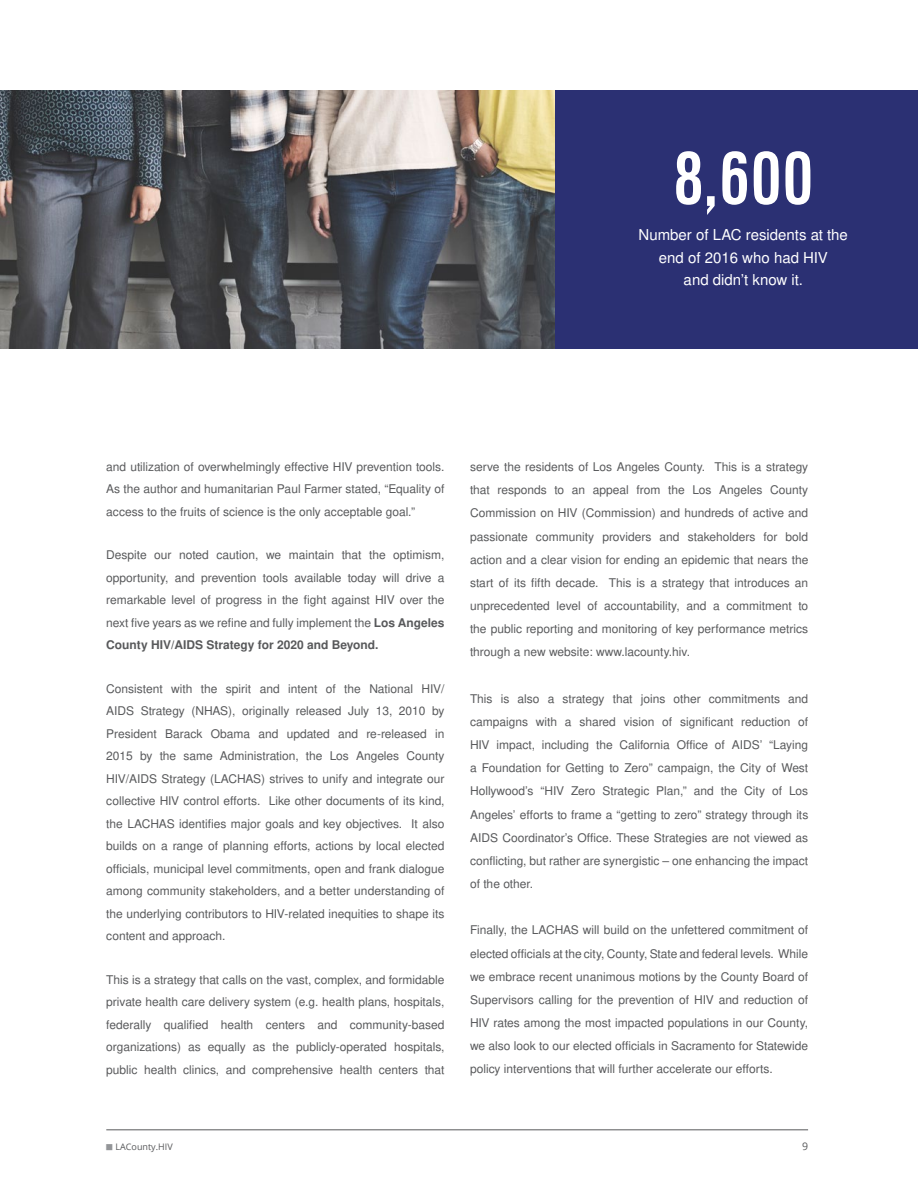
<style>
.page{position:relative;width:918px;height:1188px;background:#fff}
.page>*{position:absolute;margin:0;border:0;box-sizing:border-box;transform-origin:0 0}
.t1{font:700 condensed 78px "Nimbus Sans DOT";color:#fff}
.t2{font:15px/22.5px "Nimbus San L";color:#fff;text-align:center}
.t3{font:12px/23.1px "Nimbus San L";color:#58595b;text-align:justify}
.t4{font:10.5px "Open Sans";color:#58595b}
.t5{font:9px "Open Sans";color:#58595b}
.s1{font-weight:700}
.s2{color:#939598}
</style>
<div class="page">
<img style="left:0;top:90px;width:556px;height:259px">
<div style="left:556px;top:90px;width:362px;height:259px;background:#2b3073"></div>
<hr style="left:106px;top:1129px;width:702px;height:1px;background:#58595b">
<h1 class="t1" style="left:673px;top:136px;width:143px">8,600</h1>
<p class="t2" style="left:639px;top:223px;width:211px">Number of LAC residents at the end of 2016 who had HIV<br>and didn’t know it.</p>
<p class="t3" style="left:106px;top:455px;width:340px;line-height:22.5px">and utilization of overwhelmingly effective HIV prevention tools.<br>As the author and humanitarian Paul Farmer stated, “Equality of access to the fruits of science is the only acceptable goal.”</p>
<p class="t3" style="left:106px;top:544px;width:340px;line-height:22.5px">Despite our noted caution, we maintain that the optimism, opportunity, and prevention tools available today will drive a remarkable level of progress in the fight against HIV over the next five years as we refine and fully implement the <span class="s1">Los Angeles County HIV/AIDS Strategy for 2020 and Beyond.</span></p>
<p class="t3" style="left:106px;top:677px;width:340px;line-height:22.5px">Consistent with the spirit and intent of the National HIV/ AIDS Strategy (NHAS), originally released July 13, 2010 by President Barack Obama and updated and re-released in 2015 by the same Administration, the Los Angeles County HIV/AIDS Strategy (LACHAS) strives to unify and integrate our collective HIV control efforts. Like other documents of its kind, the LACHAS identifies major goals and key objectives. It also builds on a range of planning efforts, actions by local elected officials, municipal level commitments, open and frank dialogue among community stakeholders, and a better understanding of the underlying contributors to HIV-related inequities to shape its content and approach.</p>
<p class="t3" style="left:106px;top:968px;width:340px;line-height:22.5px">This is a strategy that calls on the vast, complex, and formidable private health care delivery system (e.g. health plans, hospitals, federally qualified health centers and community-based organizations) as equally as the publicly-operated hospitals, public health clinics, and comprehensive health centers that</p>
<p class="t3" style="left:470px;top:455px;width:340px">serve the residents of Los Angeles County. This is a strategy that responds to an appeal from the Los Angeles County Commission on HIV (Commission) and hundreds of active and passionate community providers and stakeholders for bold action and a clear vision for ending an epidemic that nears the start of its fifth decade. This is a strategy that introduces an unprecedented level of accountability, and a commitment to the public reporting and monitoring of key performance metrics through a new website: www.lacounty.hiv.</p>
<p class="t3" style="left:470px;top:687px;width:340px">This is also a strategy that joins other commitments and campaigns with a shared vision of significant reduction of HIV impact, including the California Office of AIDS’ “Laying a Foundation for Getting to Zero” campaign, the City of West Hollywood’s “HIV Zero Strategic Plan,” and the City of Los Angeles’ efforts to frame a “getting to zero” strategy through its AIDS Coordinator’s Office. These Strategies are not viewed as conflicting, but rather are synergistic – one enhancing the impact of the other.</p>
<p class="t3" style="left:470px;top:918px;width:340px">Finally, the LACHAS will build on the unfettered commitment of elected officials at the city, County, State and federal levels. While we embrace recent unanimous motions by the County Board of Supervisors calling for the prevention of HIV and reduction of HIV rates among the most impacted populations in our County, we also look to our elected officials in Sacramento for Statewide policy interventions that will further accelerate our efforts.</p>
<p class="t5" style="left:106px;top:1140px;width:69px"><span class="s2">■</span> LACounty.HIV</p>
<p class="t4" style="left:802px;top:1139px;width:8px">9</p>
</div>
